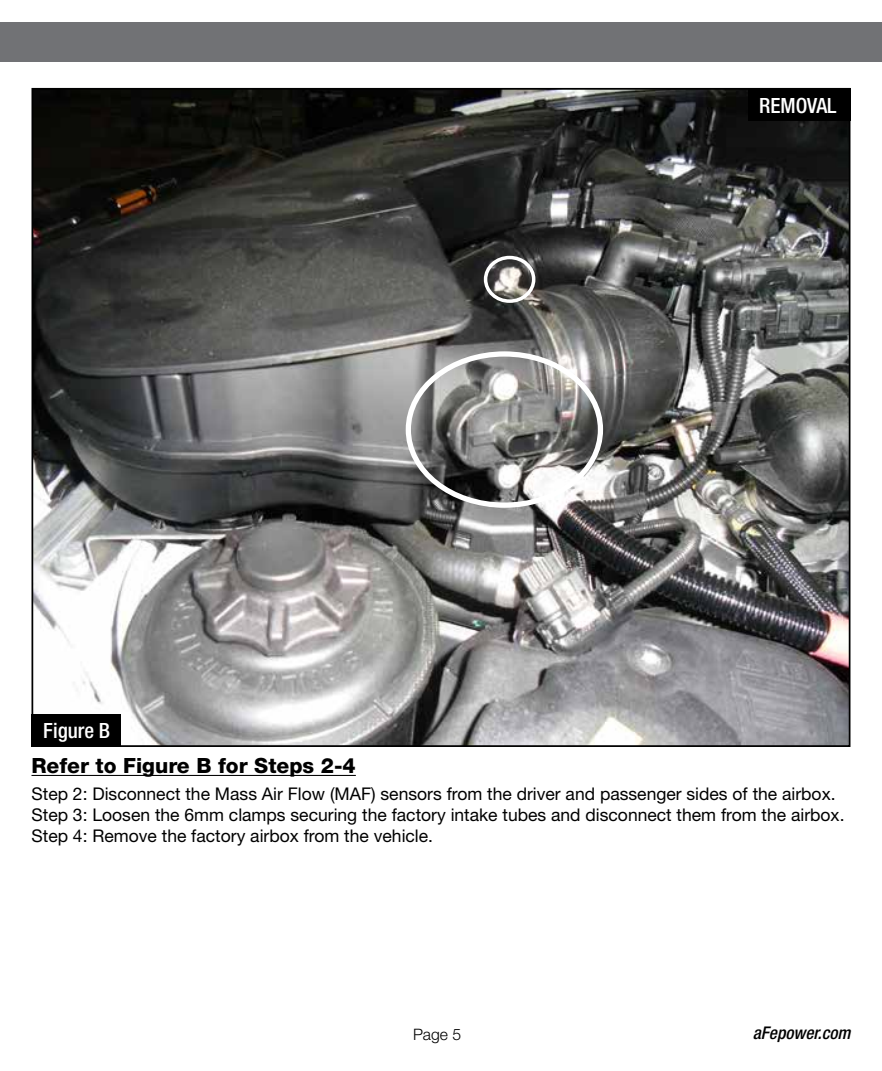
<style>
.page{position:relative;width:882px;height:1071px;background:#fff}
.page>*{position:absolute;margin:0;border:0;box-sizing:border-box;transform-origin:0 0}
.t1{font:800 21px "Helvetica Neue";color:#000}
.t2{font:500 condensed 21px "Helvetica Neue";color:#fff}
.t3{font:17.5px/21px "Helvetica Neue";color:#000}
.t4{font:italic 500 condensed 17.5px "Helvetica Neue";color:#000}
.t5{font:300 15.75px "Helvetica Neue";color:#000}
</style>
<div class="page">
<img style="left:35px;top:91px;width:812px;height:653px">
<div style="left:0;top:23px;width:882px;height:39px;background:#717275"></div>
<hr style="left:32px;top:775px;width:324px;height:1px;background:#000">
<div style="left:406px;top:351px;width:197px;height:157px;border:5px solid #fff;border-radius:50%"></div>
<div style="left:748px;top:88px;width:102px;height:33px;background:#000"></div>
<div style="left:484px;top:256px;width:51px;height:47px;border:4px solid #fff;border-radius:50%"></div>
<div style="left:32px;top:714px;width:89px;height:33px;background:#000"></div>
<p class="t2" style="left:43px;top:718px;width:68px">Figure B</p>
<p class="t2" style="left:759px;top:93px;width:79px">REMOVAL</p>
<p class="t1" style="left:32px;top:753px;width:326px">Refer to Figure B for Steps 2-4</p>
<p class="t3" style="left:32px;top:783px;width:815px">Step 2: Disconnect the Mass Air Flow (MAF) sensors from the driver and passenger sides of the airbox.<br>Step 3: Loosen the 6mm clamps securing the factory intake tubes and disconnect them from the airbox.<br>Step 4: Remove the factory airbox from the vehicle.</p>
<p class="t5" style="left:413px;top:1024px;width:50px">Page 5</p>
<p class="t4" style="left:753px;top:1023px;width:99px">aFepower.com</p>
</div>
